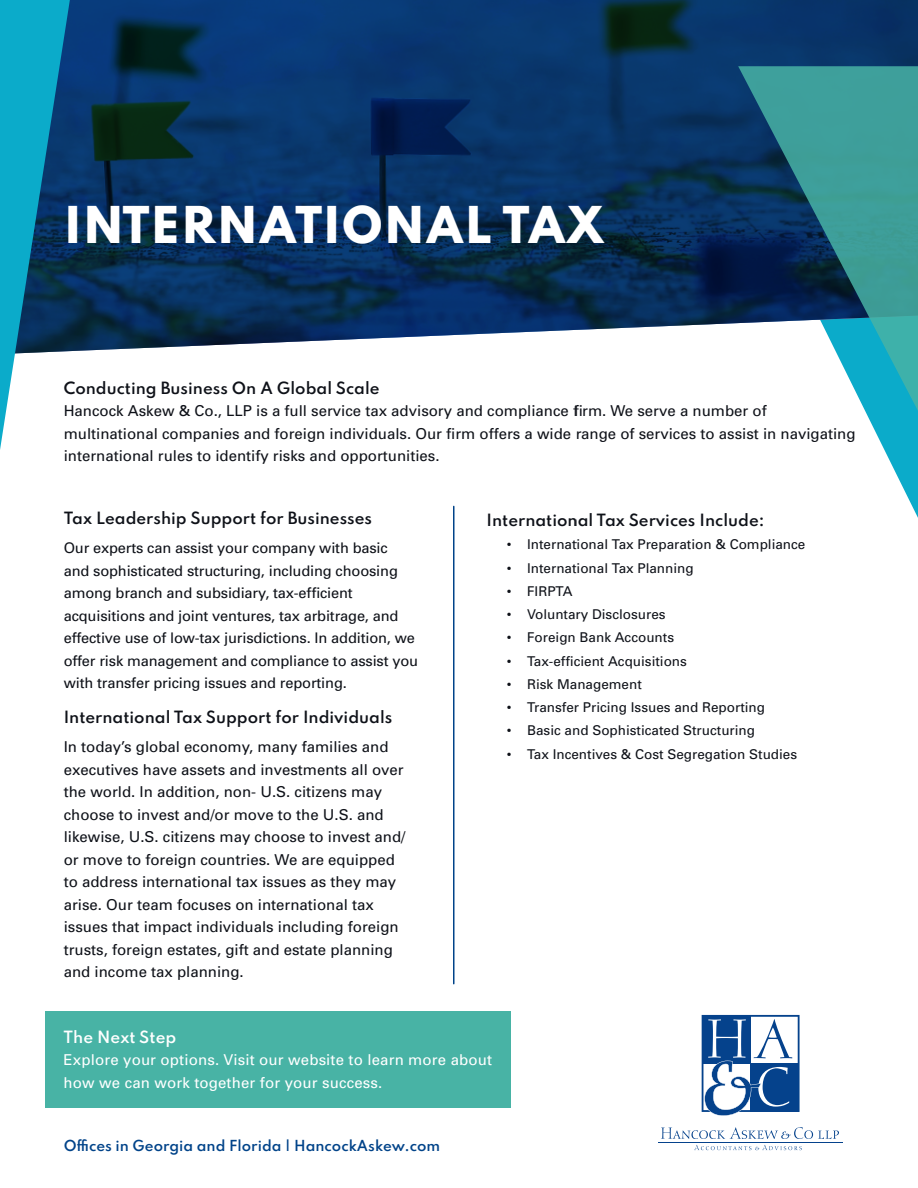
<style>
.page{position:relative;width:918px;height:1188px;background:#fff}
.page>*{position:absolute;margin:0;border:0;box-sizing:border-box;transform-origin:0 0}
.t1{font:800 45px "Spartan";letter-spacing:.02em;color:#fff}
.Main_Body_Copy{font:15px/22.5px "Univers";color:#0e1118}
.Sub_Header{font:600 15px "Spartan";color:#0e1118}
.t2{font:15px/22.5px "Univers";letter-spacing:.01em;color:#fff}
.Sub_Header-2{font:600 15px "Spartan";color:#fff}
.Main_Body_Copy-2{font:14.7px/22.5px "Univers";letter-spacing:-.01em;color:#0e1118}
.t3{font:13.5px "Univers";color:#0e1118}
.t4{font:600 13.5px "Spartan";color:#004389}
</style>
<div class="page">
<div style="left:45px;top:1011px;width:466px;height:96px;background:#48b3a5"></div>
<hr style="left:453px;top:506px;width:1px;height:478px;background:#004389">
<hr style="left:658px;top:1142px;width:185px;height:1px;background:#05428c">
<svg style="left:694px;top:1145px;width:108px;height:5px"></svg>
<svg style="left:661px;top:1127px;width:178px;height:12px"></svg>
<svg style="left:702px;top:1015px;width:98px;height:101px"></svg>
<svg style="left:878px;top:437px;width:40px;height:81px"></svg>
<svg style="left:70px;top:0;width:848px;height:352px;background:#133b67"></svg>
<svg style="left:738px;top:66px;width:180px;height:371px"></svg>
<div style="left:52px;top:190px;width:567px;height:70px;background:#004389;opacity:.2"></div>
<svg style="left:0;top:0;width:70px;height:450px"></svg>
<p class="t1" style="left:64px;top:191px;width:542px">INTERNATIONAL TAX</p>
<p class="Sub_Header" style="left:64px;top:377px;width:317px">Conducting Business On A Global Scale</p>
<p class="Main_Body_Copy" style="left:64px;top:400px;width:793px">Hancock Askew &amp; Co., LLP is a full service tax advisory and compliance firm. We serve a number of multinational companies and foreign individuals. Our firm offers a wide range of services to assist in navigating international rules to identify risks and opportunities.</p>
<p class="Sub_Header" style="left:64px;top:507px;width:310px">Tax Leadership Support for Businesses</p>
<p class="Main_Body_Copy-2" style="left:64px;top:537px;width:356px">Our experts can assist your company with basic<br>and sophisticated structuring, including choosing among branch and subsidiary, tax-efficient acquisitions and joint ventures, tax arbitrage, and effective use of low-tax jurisdictions. In addition, we offer risk management and compliance to assist you with transfer pricing issues and reporting.</p>
<p class="Sub_Header" style="left:64px;top:706px;width:330px">International Tax Support for Individuals</p>
<p class="Main_Body_Copy" style="left:64px;top:735px;width:343px">In today’s global economy, many families and executives have assets and investments all over the world. In addition, non- U.S. citizens may choose to invest and/or move to the U.S. and likewise, U.S. citizens may choose to invest and/ or move to foreign countries. We are equipped to address international tax issues as they may arise. Our team focuses on international tax issues that impact individuals including foreign trusts, foreign estates, gift and estate planning and income tax planning.</p>
<p class="Sub_Header" style="left:487px;top:509px;width:279px">International Tax Services Include:</p>
<p class="t3" style="left:507px;top:536px;width:300px">• International Tax Preparation &amp; Compliance</p>
<p class="t3" style="left:507px;top:560px;width:188px">• International Tax Planning</p>
<p class="t3" style="left:507px;top:583px;width:67px">• FIRPTA</p>
<p class="t3" style="left:507px;top:606px;width:160px">• Voluntary Disclosures</p>
<p class="t3" style="left:507px;top:629px;width:169px">• Foreign Bank Accounts</p>
<p class="t3" style="left:507px;top:653px;width:182px">• Tax-efficient Acquisitions</p>
<p class="t3" style="left:507px;top:676px;width:137px">• Risk Management</p>
<p class="t3" style="left:507px;top:699px;width:260px">• Transfer Pricing Issues and Reporting</p>
<p class="t3" style="left:507px;top:722px;width:250px">• Basic and Sophisticated Structuring</p>
<p class="t3" style="left:507px;top:746px;width:292px">• Tax Incentives &amp; Cost Segregation Studies</p>
<p class="Sub_Header-2" style="left:64px;top:1026px;width:114px">The Next Step</p>
<p class="t2" style="left:64px;top:1049px;width:430px">Explore your options. Visit our website to learn more about how we can work together for your success.</p>
<p class="t4" style="left:64px;top:1136px;width:378px">Offices in Georgia and Florida | HancockAskew.com</p>
</div>
